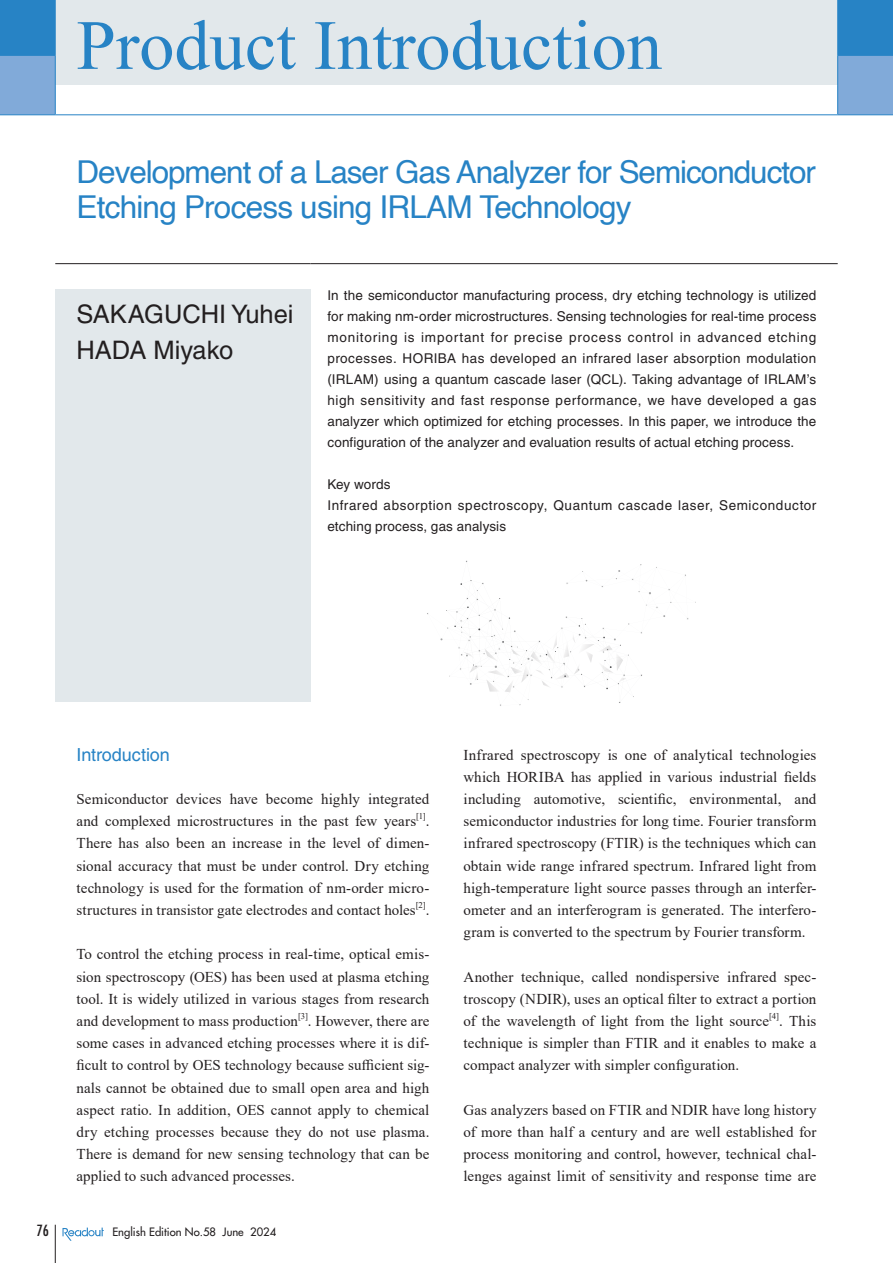
<style>
.page{position:relative;width:893px;height:1263px;background:#fff}
.page>*{position:absolute;margin:0;border:0;box-sizing:border-box;transform-origin:0 0}
.t1{font:70.5px "Times New Roman";color:#2783c5}
.t2{font:31.5px/34.5px "Helvetica";letter-spacing:-.035em;color:#2783c5}
.t3{font:25.5px/36px "Helvetica LT Std";color:#231f20}
.t4{font:18px "Helvetica LT Std";color:#2783c5}
.t5{font:15px/22.2px "Times New Roman";letter-spacing:.005em;color:#231f20;text-align:justify}
.t6{font:condensed 15px "Futura Std";color:#231f20}
.t7{font:13.5px/21px "Helvetica LT Std";letter-spacing:.015em;color:#231f20;text-align:justify}
.t8{font:13.5px/21px "Helvetica LT Std";letter-spacing:.04em;color:#231f20}
.t9{font:500 11.25px "Futura Std";color:#231f20}
.t10{font:8.7px "Times New Roman";color:#231f20}
</style>
<div class="page">
<hr style="left:55px;top:1225px;width:1px;height:38px;background:#231f20">
<svg style="left:63px;top:1227px;width:41px;height:14px"></svg>
<div style="left:0;top:0;width:893px;height:55px;background:#2783c5"></div>
<div style="left:55px;top:0;width:783px;height:85px;background:#e2e8eb"></div>
<svg style="left:0;top:56px;width:893px;height:58px"></svg>
<hr style="left:55px;top:0;width:1px;height:55px;background:#2783c5">
<hr style="left:837px;top:0;width:1px;height:55px;background:#2783c5">
<hr style="left:0;top:55px;width:56px;height:1px;background:#2783c5">
<hr style="left:837px;top:55px;width:56px;height:1px;background:#2783c5">
<hr style="left:0;top:114px;width:55px;height:1px;background:#2783c5">
<svg style="left:55px;top:56px;width:1px;height:58px"></svg>
<hr style="left:55px;top:114px;width:783px;height:1px;background:#2783c5">
<svg style="left:837px;top:56px;width:1px;height:58px"></svg>
<hr style="left:838px;top:114px;width:55px;height:1px;background:#2783c5">
<div style="left:55px;top:289px;width:255px;height:413px;background:#e2e8eb"></div>
<hr style="left:55px;top:263px;width:255px;height:1px;background:#231f20">
<hr style="left:310px;top:263px;width:528px;height:1px;background:#231f20">
<svg style="left:427px;top:560px;width:269px;height:146px"></svg>
<h1 class="t1" style="left:77px;top:-4px;width:587px">Product Introduction</h1>
<h2 class="t2" style="left:77px;top:156px;width:741px">Development of a Laser Gas Analyzer for Semiconductor<br>Etching Process using IRLAM Technology</h2>
<h3 class="t3" style="left:77px;top:296px;width:219px">SAKAGUCHI Yuhei<br>HADA Miyako</h3>
<p class="t7" style="left:327px;top:285px;width:491px">In the semiconductor manufacturing process, dry etching technology is utilized for making nm-order microstructures. Sensing technologies for real-time process monitoring is important for precise process control in advanced etching processes. HORIBA has developed an infrared laser absorption modulation (IRLAM) using a quantum cascade laser (QCL). Taking advantage of IRLAM’s high sensitivity and fast response performance, we have developed a gas analyzer which optimized for etching processes. In this paper, we introduce the configuration of the analyzer and evaluation results of actual etching process.</p>
<p class="t8" style="left:327px;top:474px;width:490px">Key words<br>Infrared absorption spectroscopy, Quantum cascade laser, Semiconductor etching process, gas analysis</p>
<p class="t4" style="left:77px;top:744px;width:95px">Introduction</p>
<p class="t5" style="left:77px;top:787px;width:354px">Semiconductor devices have become highly integrated and complexed microstructures in the past few years</p>
<p class="t10" style="left:416px;top:810px;width:11px">[1]</p>
<p class="t5" style="left:77px;top:810px;width:354px;text-indent:349px">.<br>There has also been an increase in the level of dimen&shy;sional accuracy that must be under control. Dry etching technology is used for the formation of nm-order micro&shy;structures in transistor gate electrodes and contact holes</p>
<p class="t10" style="left:416px;top:899px;width:12px">[2]</p>
<p class="t5" style="left:426px;top:898px;width:5px">.</p>
<p class="t5" style="left:77px;top:943px;width:354px">To control the etching process in real-time, optical emis&shy;sion spectroscopy (OES) has been used at plasma etching tool. It is widely utilized in various stages from research and development to mass production</p>
<p class="t10" style="left:298px;top:1010px;width:11px">[3]</p>
<p class="t5" style="left:77px;top:1009px;width:354px;text-indent:231px">. However, there are some cases in advanced etching processes where it is dif&shy;ficult to control by OES technology because sufficient sig&shy;nals cannot be obtained due to small open area and high aspect ratio. In addition, OES cannot apply to chemical dry etching processes because they do not use plasma.<br>There is demand for new sensing technology that can be applied to such advanced processes.</p>
<p class="t6" style="left:37px;top:1222px;width:14px">76</p>
<p class="t9" style="left:112px;top:1225px;width:165px">English Edition No.58 June 2024</p>
<p class="t5" style="left:463px;top:743px;width:354px">Infrared spectroscopy is one of analytical technologies which HORIBA has applied in various industrial fields including automotive, scientific, environmental, and semiconductor industries for long time. Fourier transform infrared spectroscopy (FTIR) is the techniques which can obtain wide range infrared spectrum. Infrared light from high-temperature light source passes through an interfer&shy;ometer and an interferogram is generated. The interfero&shy;gram is converted to the spectrum by Fourier transform.</p>
<p class="t5" style="left:463px;top:965px;width:354px">Another technique, called nondispersive infrared spec&shy;troscopy (NDIR), uses an optical filter to extract a portion of the wavelength of light from the light source</p>
<p class="t10" style="left:769px;top:1010px;width:11px">[4]</p>
<p class="t5" style="left:463px;top:1009px;width:354px;text-indent:316px">. This technique is simpler than FTIR and it enables to make a compact analyzer with simpler configuration.</p>
<p class="t5" style="left:463px;top:1098px;width:354px">Gas analyzers based on FTIR and NDIR have long history of more than half a century and are well established for process monitoring and control, however, technical chal&shy;lenges against limit of sensitivity and response time are</p>
</div>
